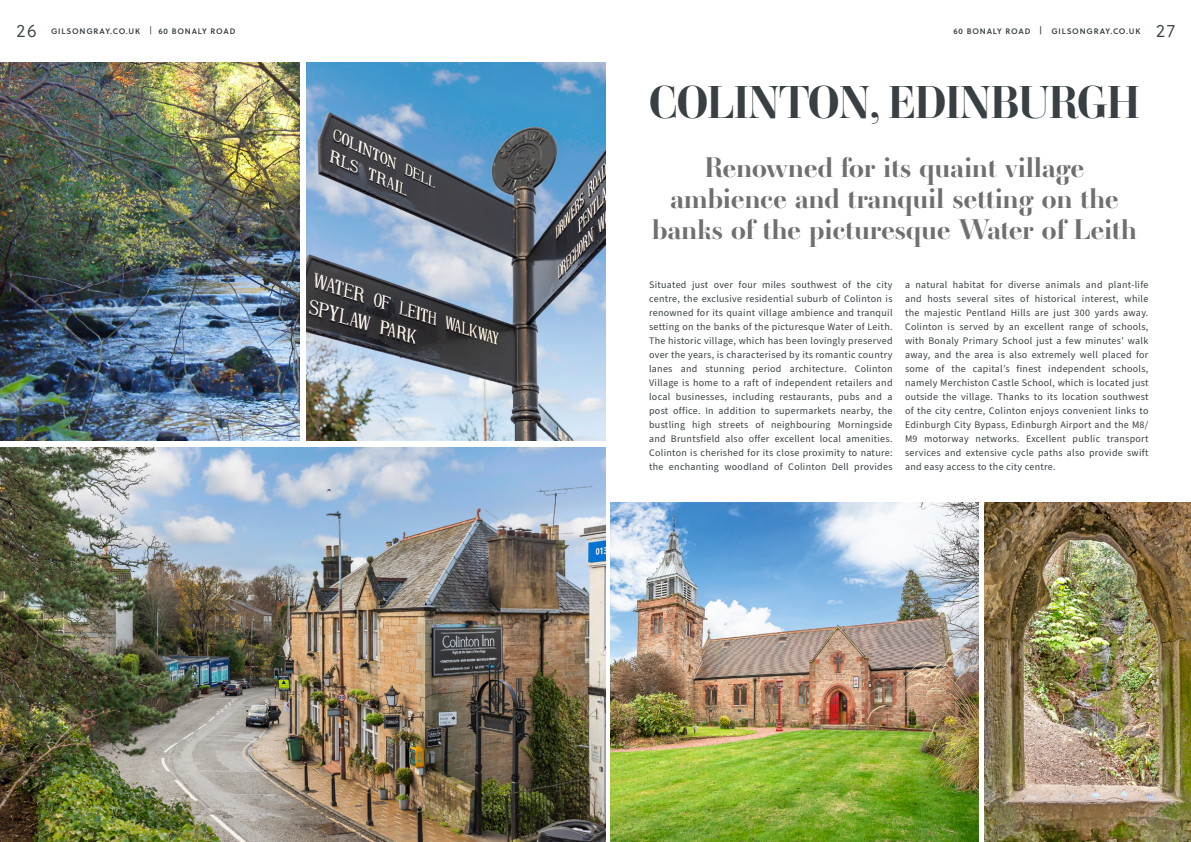
<style>
.page{position:relative;width:1191px;height:842px;background:#fff}
.page>*{position:absolute;margin:0;border:0;box-sizing:border-box;transform-origin:0 0}
.t1{font:700 45.3px "Ambroise Std";letter-spacing:-.02em;color:#384044}
.t2{font:700 28px/31px "Ambroise Std";letter-spacing:.01em;color:#706f6f;text-align:center}
.t3{font:300 18px "Soleil";color:#384044}
.t4{font:10px/14px "Source Sans Pro";letter-spacing:.03em;color:#384044;text-align:justify}
.t5{font:8px "Soleil Sb";letter-spacing:.1em;color:#384044}
.s1{font-family:"Soleil"}
</style>
<div class="page">
<img style="left:0;top:447px;width:605px;height:395px">
<img style="left:306px;top:63px;width:299px;height:377px">
<img style="left:0;top:63px;width:299px;height:377px">
<img style="left:611px;top:503px;width:367px;height:339px">
<img style="left:984px;top:503px;width:207px;height:339px">
<h3 class="t3" style="left:16px;top:18px;width:22px">26</h3>
<p class="t5" style="left:51px;top:25px;width:186px">GILSONGRAY.CO.UK <span class="s1">|</span> 60 BONALY ROAD</p>
<p class="t5" style="left:953px;top:25px;width:189px">60 BONALY ROAD | GILSONGRAY.CO.UK</p>
<h3 class="t3" style="left:1156px;top:18px;width:20px">27</h3>
<p class="t1" style="left:649px;top:74px;width:492px">COLINTON, EDINBURGH</p>
<p class="t2" style="left:652px;top:152px;width:486px">Renowned for its quaint village ambience and tranquil setting on the banks of the picturesque Water of Leith</p>
<p class="t4" style="left:649px;top:278px;width:245px">Situated just over four miles southwest of the city centre, the exclusive residential suburb of Colinton is renowned for its quaint village ambience and tranquil setting on the banks of the picturesque Water of Leith.<br>The historic village, which has been lovingly preserved over the years, is characterised by its romantic country lanes and stunning period architecture. Colinton Village is home to a raft of independent retailers and local businesses, including restaurants, pubs and a post office. In addition to supermarkets nearby, the bustling high streets of neighbouring Morningside and Bruntsfield also offer excellent local amenities.<br>Colinton is cherished for its close proximity to nature: the enchanting woodland of Colinton Dell provides</p>
<p class="t4" style="left:905px;top:278px;width:245px">a natural habitat for diverse animals and plant-life and hosts several sites of historical interest, while the majestic Pentland Hills are just 300 yards away.<br>Colinton is served by an excellent range of schools, with Bonaly Primary School just a few minutes' walk away, and the area is also extremely well placed for some of the capital’s finest independent schools, namely Merchiston Castle School, which is located just outside the village. Thanks to its location southwest of the city centre, Colinton enjoys convenient links to Edinburgh City Bypass, Edinburgh Airport and the M8/ M9 motorway networks. Excellent public transport services and extensive cycle paths also provide swift and easy access to the city centre.</p>
</div>
